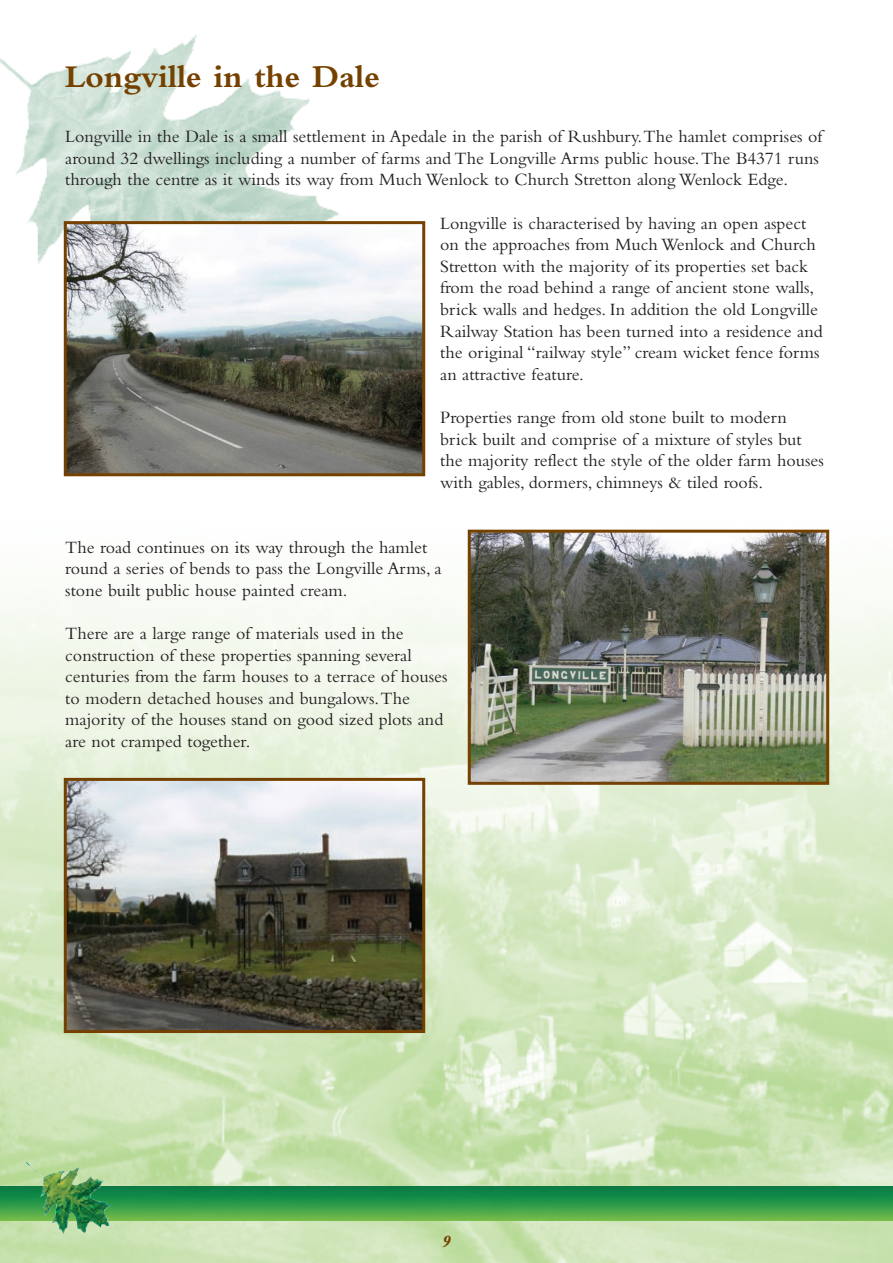
<style>
.page{position:relative;width:893px;height:1263px;background:#fff}
.page>*{position:absolute;margin:0;border:0;box-sizing:border-box;transform-origin:0 0}
.t1{font:700 33px "Bembo";color:#754100}
.t2{font:18px/21.6px "Bembo";color:#231f20}
.t3{font:italic 700 18px "Bembo";color:#754100}
</style>
<div class="page">
<img style="left:0;top:529px;width:893px;height:734px">
<img style="left:0;top:34px;width:339px;height:323px">
<hr style="left:0;top:1216px;width:893px;height:4px;background:#73bc4a">
<hr style="left:0;top:1215px;width:893px;height:4px;background:#6fb94a">
<hr style="left:0;top:1214px;width:893px;height:4px;background:#6bb74a">
<hr style="left:0;top:1213px;width:893px;height:4px;background:#66b44a">
<hr style="left:0;top:1212px;width:893px;height:4px;background:#62b24a">
<hr style="left:0;top:1211px;width:893px;height:4px;background:#5eb04b">
<hr style="left:0;top:1210px;width:893px;height:4px;background:#58ad4c">
<hr style="left:0;top:1209px;width:893px;height:4px;background:#53ab4c">
<hr style="left:0;top:1208px;width:893px;height:4px;background:#4da94b">
<hr style="left:0;top:1207px;width:893px;height:4px;background:#48a74b">
<hr style="left:0;top:1206px;width:893px;height:4px;background:#44a54b">
<hr style="left:0;top:1205px;width:893px;height:4px;background:#3fa34b">
<hr style="left:0;top:1204px;width:893px;height:4px;background:#39a14b">
<hr style="left:0;top:1203px;width:893px;height:4px;background:#359e4b">
<hr style="left:0;top:1202px;width:893px;height:4px;background:#309d4a">
<hr style="left:0;top:1201px;width:893px;height:4px;background:#2c9b4a">
<hr style="left:0;top:1200px;width:893px;height:4px;background:#28984a">
<hr style="left:0;top:1199px;width:893px;height:4px;background:#24974a">
<hr style="left:0;top:1198px;width:893px;height:4px;background:#1e9349">
<hr style="left:0;top:1196px;width:893px;height:4px;background:#189049">
<hr style="left:0;top:1194px;width:893px;height:4px;background:#128b48">
<hr style="left:0;top:1192px;width:893px;height:4px;background:#0e8748">
<hr style="left:0;top:1189px;width:893px;height:4px;background:#0e8247">
<hr style="left:0;top:1186px;width:893px;height:4px;background:#0d7e46">
<hr style="left:0;top:1186px;width:893px;height:3px;background:#00733d">
<img style="left:25px;top:1161px;width:85px;height:74px">
<img style="left:68px;top:225px;width:353px;height:247px">
<div style="left:64px;top:221px;width:361px;height:255px;border:3px solid #754100"></div>
<img style="left:472px;top:534px;width:353px;height:247px">
<div style="left:468px;top:530px;width:361px;height:255px;border:3px solid #754100"></div>
<img style="left:68px;top:782px;width:353px;height:247px">
<div style="left:64px;top:778px;width:361px;height:255px;border:3px solid #754100"></div>
<h1 class="t1" style="left:65px;top:59px;width:316px">Longville in the Dale</h1>
<p class="t2" style="left:65px;top:125px;width:759px">Longville in the Dale is a small settlement in Apedale in the parish of Rushbury.The hamlet comprises of around 32 dwellings including a number of farms and The Longville Arms public house.The B4371 runs through the centre as it winds its way from Much Wenlock to Church Stretton along Wenlock Edge.</p>
<p class="t2" style="left:440px;top:212px;width:384px">Longville is characterised by having an open aspect on the approaches from Much Wenlock and Church Stretton with the majority of its properties set back from the road behind a range of ancient stone walls, brick walls and hedges. In addition the old Longville Railway Station has been turned into a residence and the original “railway style” cream wicket fence forms an attractive feature.</p>
<p class="t2" style="left:440px;top:406px;width:385px">Properties range from old stone built to modern brick built and comprise of a mixture of styles but the majority reflect the style of the older farm houses with gables, dormers, chimneys &amp; tiled roofs.</p>
<p class="t2" style="left:65px;top:536px;width:378px">The road continues on its way through the hamlet round a series of bends to pass the Longville Arms, a stone built public house painted cream.</p>
<p class="t2" style="left:65px;top:622px;width:384px">There are a large range of materials used in the construction of these properties spanning several centuries from the farm houses to a terrace of houses to modern detached houses and bungalows.The majority of the houses stand on good sized plots and are not cramped together.</p>
<p class="t3" style="left:442px;top:1231px;width:10px">9</p>
</div>
